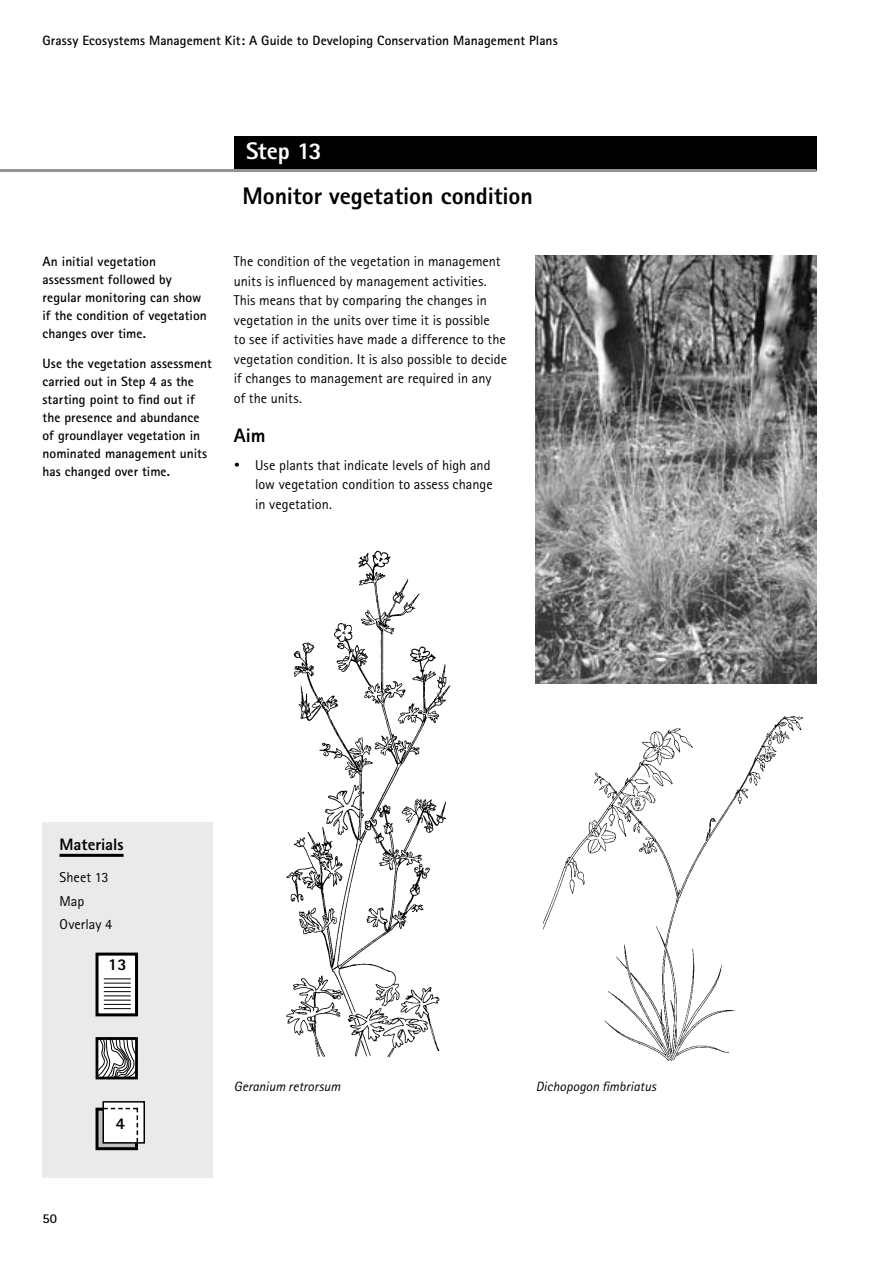
<style>
.page{position:relative;width:893px;height:1263px;background:#fff}
.page>*{position:absolute;margin:0;border:0;box-sizing:border-box;transform-origin:0 0}
.t1{font:800 24px "Rotis Sans Serif";letter-spacing:-.005em;color:#000}
.t2{font:800 24px "Rotis Sans Serif";letter-spacing:-.015em;color:#fff}
.t3{font:800 19.5px "Rotis Sans Serif";color:#000}
.t4{font:800 16.5px "Rotis Sans Serif";color:#000}
.t5{font:14.25px/19.5px "Rotis Sans Serif";color:#000}
.t6{font:700 13.5px/18px "Rotis Sans Serif";letter-spacing:.005em;color:#000}
.t7{font:italic 13.5px "Rotis Sans Serif";letter-spacing:.005em;color:#000}
</style>
<div class="page">
<div style="left:43px;top:823px;width:170px;height:355px;background:#eaeaea"></div>
<div style="left:234px;top:136px;width:582px;height:34px;background:#000"></div>
<hr style="left:0;top:169px;width:816px;height:3px;background:#939393">
<hr style="left:60px;top:854px;width:64px;height:3px;background:#000">
<div style="left:97px;top:954px;width:40px;height:61px;background:#fff"></div>
<div style="left:96px;top:952px;width:42px;height:64px;border:3px solid #000"></div>
<svg style="left:104px;top:978px;width:27px;height:31px"></svg>
<svg style="left:100px;top:1112px;width:34px;height:34px"></svg>
<div style="left:96px;top:1108px;width:42px;height:42px;border:3px solid #000"></div>
<div style="left:103px;top:1102px;width:41px;height:41px;background:linear-gradient(to right,#fff,#fff)"></div>
<div style="left:102px;top:1101px;width:43px;height:42px;border:2px solid #000"></div>
<svg style="left:103px;top:1108px;width:35px;height:34px"></svg>
<svg style="left:96px;top:1037px;width:42px;height:43px;background:#868686"></svg>
<img style="left:286px;top:550px;width:165px;height:508px">
<img style="left:536px;top:255px;width:280px;height:428px">
<img style="left:544px;top:715px;width:260px;height:346px">
<div style="left:402px;top:1051px;width:73px;height:18px;background:#fff"></div>
<div style="left:756px;top:1052px;width:54px;height:32px;background:#fff"></div>
<p class="t6" style="left:43px;top:31px;width:517px">Grassy Ecosystems Management Kit: A Guide to Developing Conservation Management Plans</p>
<p class="t6" style="left:43px;top:252px;width:166px">An initial vegetation assessment followed by regular monitoring can show if the condition of vegetation changes over time.</p>
<p class="t6" style="left:43px;top:354px;width:171px">Use the vegetation assessment carried out in Step 4 as the starting point to find out if the presence and abundance of groundlayer vegetation in nominated management units has changed over time.</p>
<h1 class="t2" style="left:246px;top:136px;width:77px">Step 13</h1>
<h1 class="t1" style="left:242px;top:180px;width:292px">Monitor vegetation condition</h1>
<p class="t5" style="left:234px;top:251px;width:275px">The condition of the vegetation in management units is influenced by management activities.<br>This means that by comparing the changes in vegetation in the units over time it is possible<br>to see if activities have made a difference to the vegetation condition. It is also possible to decide if changes to management are required in any<br>of the units.</p>
<h2 class="t3" style="left:234px;top:422px;width:33px">Aim</h2>
<p class="t5" style="left:255px;top:455px;width:239px;text-indent:-21px">• Use plants that indicate levels of high and low vegetation condition to assess change in vegetation.</p>
<p class="t4" style="left:60px;top:833px;width:66px">Materials</p>
<p class="t5" style="left:60px;top:865px;width:54px;line-height:23.7px">Sheet 13<br>Map<br>Overlay 4</p>
<p class="t4" style="left:108px;top:954px;width:20px">13</p>
<p class="t6" style="left:43px;top:1209px;width:16px">50</p>
<p class="t4" style="left:116px;top:1113px;width:11px">4</p>
<p class="t7" style="left:234px;top:1079px;width:108px">Geranium retrorsum</p>
<p class="t7" style="left:536px;top:1079px;width:122px">Dichopogon fimbriatus</p>
</div>
